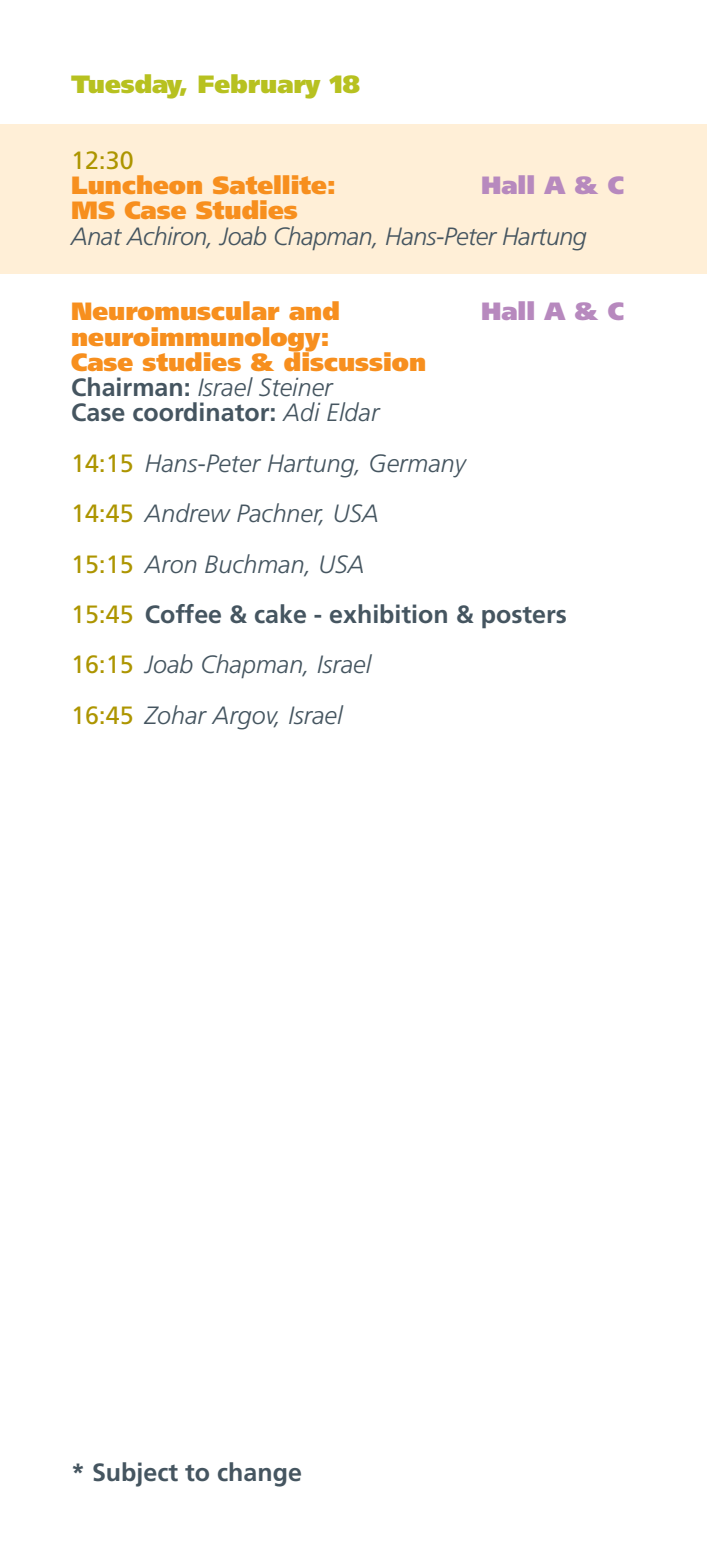
<style>
.page{position:relative;width:707px;height:1564px;background:#fff}
.page>*{position:absolute;margin:0;border:0;box-sizing:border-box;transform-origin:0 0}
.t1{font:italic 300 25px/50.5px "Frutiger";color:#455560}
.t2{font:900 25px/25.2px "Frutiger";color:#f78f1e}
.t3{font:italic 300 25px "Frutiger";letter-spacing:-.02em;color:#455560}
.t4{font:900 25px "Frutiger";color:#b7c120}
.t5{font:700 25px "Frutiger";color:#455560}
.t6{font:900 25px "Frutiger";color:#b789be}
.t7{font:25px "Frutiger";color:#ad9500}
.s1{font-weight:700;color:#455560}
.s2{font-weight:300;font-style:italic;color:#455560}
.s3{font-weight:400;font-style:normal;color:#ad9500}
.s4{font-weight:700;font-style:normal}
</style>
<div class="page">
<div style="left:0;top:124px;width:706px;height:150px;background:#ffefd7"></div>
<p class="t4" style="left:71px;top:75px;width:290px">Tuesday, February 18</p>
<p class="t7" style="left:71px;top:150px;width:64px">12:30</p>
<p class="t2" style="left:71px;top:175px;width:266px">Luncheon Satellite:</p>
<p class="t6" style="left:481px;top:175px;width:145px">Hall A &amp; C</p>
<p class="t2" style="left:71px;top:200px;width:228px">MS Case Studies</p>
<p class="t3" style="left:71px;top:226px;width:517px">Anat Achiron, Joab Chapman, Hans-Peter Hartung</p>
<p class="t2" style="left:71px;top:301px;width:270px">Neuromuscular and</p>
<p class="t6" style="left:481px;top:302px;width:145px">Hall A &amp; C</p>
<p class="t2" style="left:71px;top:326px;width:356px">neuroimmunology:<br>Case studies &amp; discussion<br><span class="s1">Chairman:</span> <span class="s2">Israel Steiner<br></span><span class="s1">Case coordinator:</span> <span class="s2">Adi Eldar</span></p>
<p class="t1" style="left:71px;top:440px;width:497px"><span class="s3">14:15</span> Hans-Peter Hartung, Germany<br><span class="s3">14:45</span> Andrew Pachner, USA<br><span class="s3">15:15</span> Aron Buchman, USA<br><span class="s3">15:45</span> <span class="s4">Coffee &amp; cake - exhibition &amp; posters<br></span><span class="s3">16:15</span> Joab Chapman, Israel<br><span class="s3">16:45</span> Zohar Argov, Israel</p>
<p class="t5" style="left:71px;top:1462px;width:232px">* Subject to change</p>
</div>
